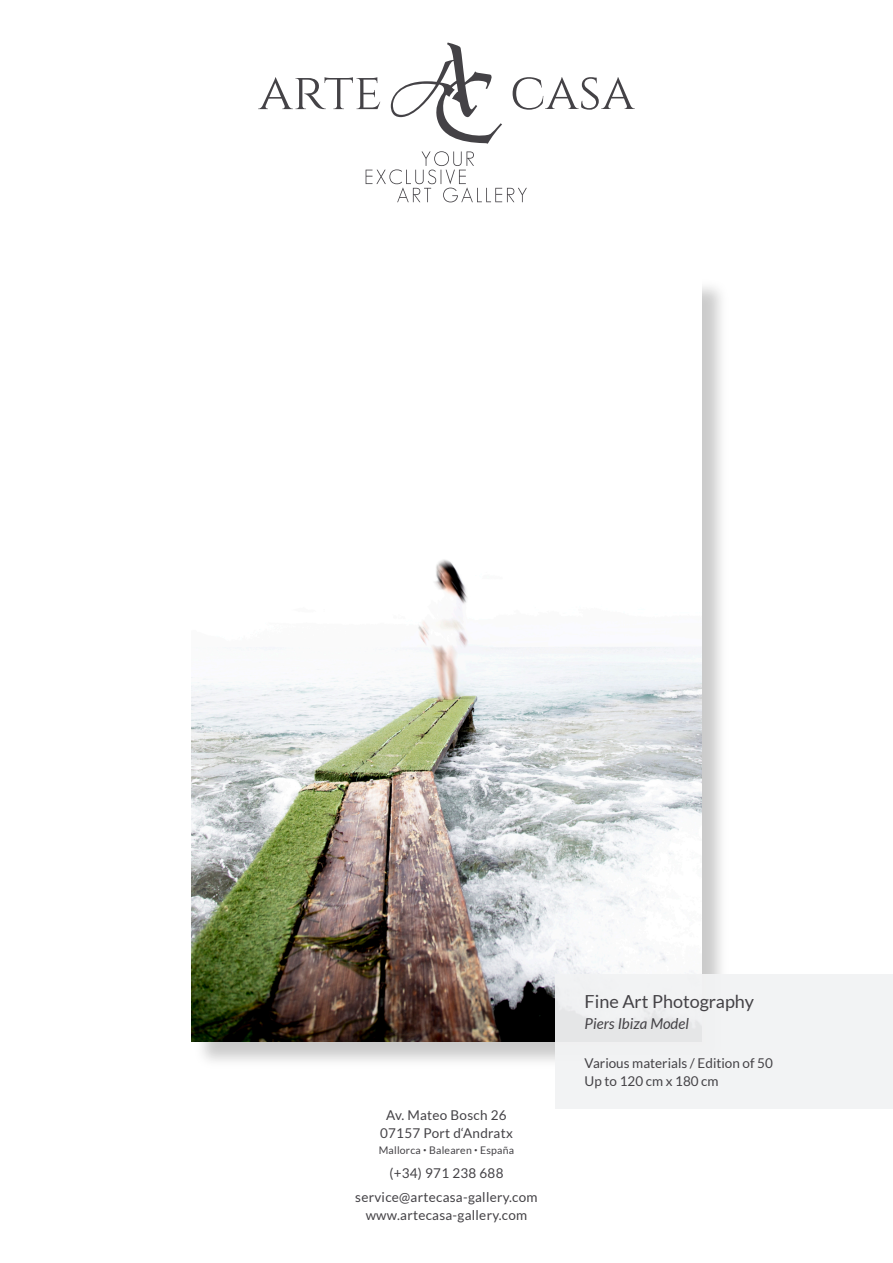
<style>
.page{position:relative;width:893px;height:1263px;background:#fff}
.page>*{position:absolute;margin:0;border:0;box-sizing:border-box;transform-origin:0 0}
.t1{font:18px "Lato";color:#444246}
.t2{font:italic 15px "Lato";color:#444246}
.t3{font:13.5px/18px "Lato";letter-spacing:.02em;color:#444246;text-align:center}
.t4{font:13.5px/18px "Lato";color:#444246}
.t5{font:10.5px "Lato";letter-spacing:.02em;color:#444246}
</style>
<div class="page">
<svg style="left:513px;top:77px;width:122px;height:33px"></svg>
<svg style="left:258px;top:77px;width:122px;height:32px"></svg>
<svg style="left:391px;top:43px;width:111px;height:101px"></svg>
<svg style="left:366px;top:151px;width:161px;height:51px"></svg>
<img style="left:194px;top:286px;width:528px;height:776px">
<img style="left:191px;top:286px;width:511px;height:755px">
<div style="left:555px;top:974px;width:338px;height:135px;background:#f2f3f4"></div>
<p class="t3" style="left:380px;top:1107px;width:134px">Av. Mateo Bosch 26<br>07157 Port d‘Andratx</p>
<p class="t5" style="left:379px;top:1145px;width:137px">Mallorca <sup>•</sup> Balearen <sup>•</sup> España</p>
<p class="t3" style="left:355px;top:1161px;width:184px;line-height:24px">(+34) 971 238 688 service@artecasa-gallery.com</p>
<p class="t3" style="left:366px;top:1206px;width:163px">www.artecasa-gallery.com</p>
<h1 class="t1" style="left:585px;top:994px;width:171px">Fine Art Photography</h1>
<p class="t2" style="left:585px;top:1017px;width:106px">Piers Ibiza Model</p>
<p class="t4" style="left:585px;top:1055px;width:190px">Various materials / Edition of 50<br>Up to 120 cm x 180 cm</p>
</div>
